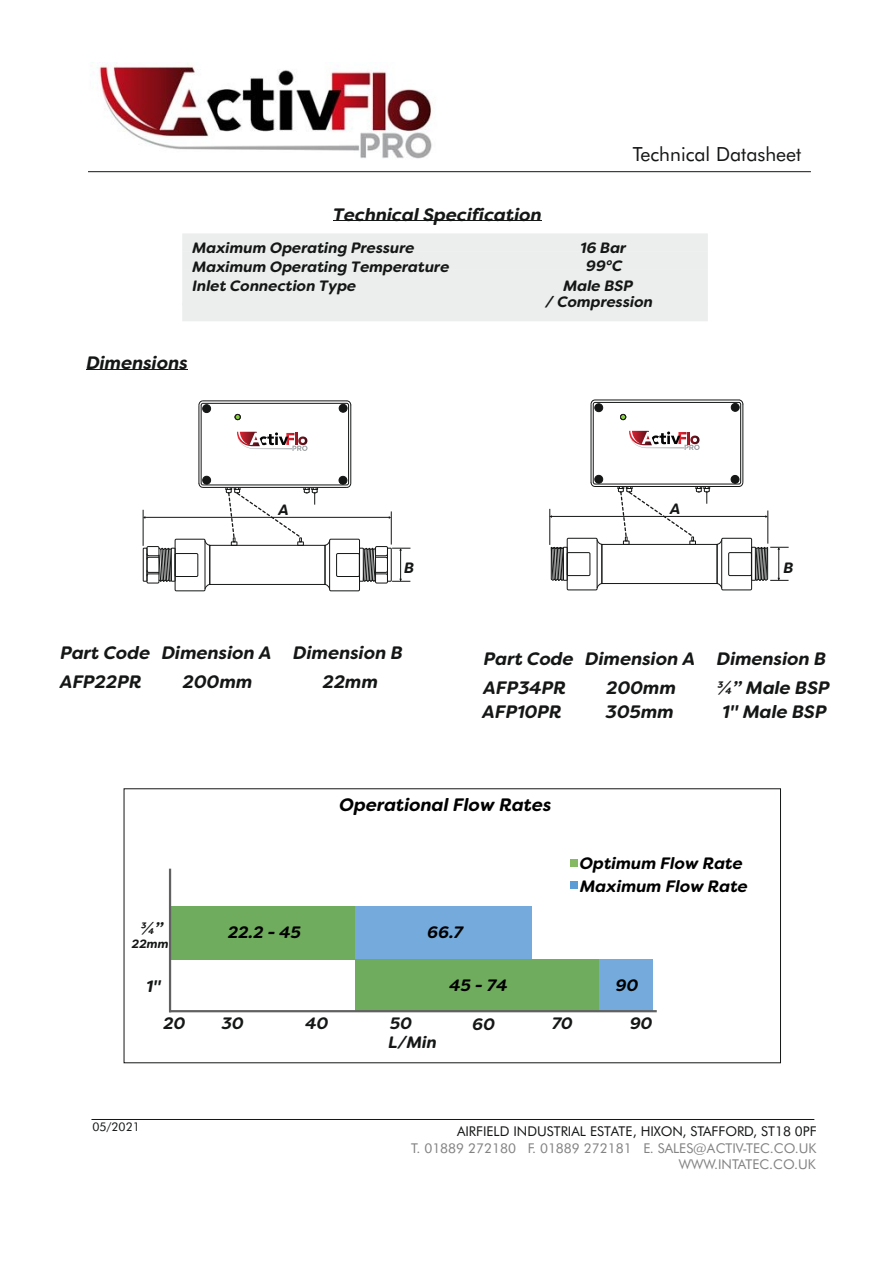
<style>
.page{position:relative;width:893px;height:1263px;background:#fff}
.page>*{position:absolute;margin:0;border:0;box-sizing:border-box;transform-origin:0 0}
.t1{font:19.5px "Futura BT";color:#151616}
.t2{font:italic 700 18px/29.5px "Filson Soft";color:#151616}
.t3{font:italic 700 18px "Filson Soft";color:#000}
.t4{font:italic 700 16.5px/23px "Filson Soft";color:#000}
.t5{font:italic 700 16.5px "Filson Soft";color:#151616}
.t6{font:italic 700 15px/16.4px "Filson Soft";color:#151616;text-align:center}
.t7{font:13.5px/16.6px "Futura BT";color:#818281;text-align:right}
.t8{font:13.5px "Futura BT";color:#151616}
.t9{font:12px "Futura BT";color:#151616}
.t10{font:italic 700 12px "Filson Soft";color:#151616}
</style>
<div class="page">
<hr style="left:88px;top:171px;width:723px;height:1px;background:#151616">
<hr style="left:91px;top:1119px;width:723px;height:1px;background:#151616">
<hr style="left:595px;top:400px;width:144px;height:1px;background:#151616">
<hr style="left:595px;top:486px;width:144px;height:1px;background:#151616">
<hr style="left:591px;top:404px;width:1px;height:79px;background:#151616">
<hr style="left:743px;top:404px;width:1px;height:78px;background:#151616">
<hr style="left:595px;top:484px;width:144px;height:1px;background:#151616">
<hr style="left:740px;top:404px;width:1px;height:78px;background:#151616">
<hr style="left:593px;top:404px;width:1px;height:78px;background:#151616">
<div style="left:731px;top:403px;width:8px;height:8px;background:#151616;border:1px solid #151616;border-radius:50%"></div>
<svg style="left:591px;top:400px;width:11px;height:11px"></svg>
<hr style="left:595px;top:402px;width:144px;height:1px;background:#151616">
<svg style="left:732px;top:400px;width:11px;height:10px"></svg>
<svg style="left:732px;top:476px;width:11px;height:11px"></svg>
<svg style="left:591px;top:476px;width:11px;height:11px"></svg>
<hr style="left:549px;top:509px;width:1px;height:36px;background:#151616">
<hr style="left:768px;top:510px;width:1px;height:34px;background:#151616">
<div style="left:563px;top:547px;width:4px;height:33px;border:1px solid #151616"></div>
<div style="left:567px;top:538px;width:30px;height:52px;border:1px solid #151616"></div>
<div style="left:567px;top:552px;width:23px;height:24px;border:1px solid #151616"></div>
<svg style="left:597px;top:539px;width:5px;height:49px"></svg>
<div style="left:602px;top:544px;width:115px;height:40px;border:1px solid #151616"></div>
<svg style="left:717px;top:540px;width:4px;height:48px"></svg>
<div style="left:751px;top:547px;width:4px;height:33px;border:1px solid #151616"></div>
<div style="left:721px;top:538px;width:31px;height:52px;border:1px solid #151616"></div>
<div style="left:728px;top:552px;width:24px;height:24px;border:1px solid #151616"></div>
<hr style="left:550px;top:516px;width:216px;height:1px;background:#151616">
<svg style="left:618px;top:487px;width:92px;height:58px"></svg>
<svg style="left:629px;top:431px;width:71px;height:19px"></svg>
<svg style="left:551px;top:547px;width:13px;height:34px"></svg>
<hr style="left:551px;top:547px;width:1px;height:32px;background:#151616">
<svg style="left:755px;top:547px;width:34px;height:34px"></svg>
<svg style="left:235px;top:414px;width:5px;height:6px"></svg>
<svg style="left:620px;top:414px;width:6px;height:6px"></svg>
<hr style="left:86px;top:369px;width:102px;height:1px;background:#151616">
<div style="left:355px;top:960px;width:298px;height:51px;background:#74aadc"></div>
<div style="left:171px;top:906px;width:360px;height:54px;background:#74aadc"></div>
<div style="left:355px;top:960px;width:244px;height:51px;background:#70ac5d"></div>
<div style="left:171px;top:906px;width:184px;height:54px;background:#70ac5d"></div>
<hr style="left:169px;top:1010px;width:488px;height:2px;background:#616161">
<hr style="left:169px;top:869px;width:2px;height:143px;background:#616161">
<div style="left:570px;top:859px;width:8px;height:7px;background:#85b962"></div>
<div style="left:571px;top:882px;width:7px;height:7px;background:#5c9cd6"></div>
<hr style="left:203px;top:401px;width:144px;height:1px;background:#151616">
<hr style="left:203px;top:487px;width:144px;height:1px;background:#151616">
<hr style="left:199px;top:405px;width:1px;height:78px;background:#151616">
<hr style="left:351px;top:405px;width:1px;height:78px;background:#151616">
<hr style="left:203px;top:485px;width:144px;height:1px;background:#151616">
<hr style="left:348px;top:405px;width:1px;height:78px;background:#151616">
<hr style="left:201px;top:405px;width:1px;height:78px;background:#151616">
<div style="left:339px;top:404px;width:8px;height:8px;background:#1c1d1d;border:1px solid #151616;border-radius:50%"></div>
<svg style="left:203px;top:404px;width:8px;height:9px"></svg>
<svg style="left:203px;top:476px;width:8px;height:8px"></svg>
<svg style="left:199px;top:401px;width:10px;height:10px"></svg>
<hr style="left:203px;top:403px;width:144px;height:1px;background:#151616">
<svg style="left:340px;top:401px;width:11px;height:10px"></svg>
<svg style="left:340px;top:477px;width:11px;height:11px"></svg>
<svg style="left:199px;top:478px;width:10px;height:10px"></svg>
<hr style="left:143px;top:510px;width:1px;height:36px;background:#151616">
<hr style="left:391px;top:511px;width:1px;height:33px;background:#151616">
<div style="left:143px;top:548px;width:4px;height:33px;border:1px solid #151616"></div>
<div style="left:147px;top:546px;width:12px;height:37px;border:1px solid #151616"></div>
<svg style="left:147px;top:548px;width:25px;height:34px"></svg>
<div style="left:171px;top:548px;width:4px;height:33px;border:1px solid #151616"></div>
<div style="left:175px;top:539px;width:30px;height:52px;border:1px solid #151616"></div>
<div style="left:175px;top:553px;width:23px;height:24px;border:1px solid #151616"></div>
<svg style="left:205px;top:540px;width:5px;height:49px"></svg>
<div style="left:210px;top:545px;width:115px;height:40px;border:1px solid #151616"></div>
<svg style="left:325px;top:541px;width:4px;height:48px"></svg>
<div style="left:359px;top:548px;width:4px;height:33px;border:1px solid #151616"></div>
<div style="left:329px;top:539px;width:31px;height:52px;border:1px solid #151616"></div>
<div style="left:336px;top:553px;width:23px;height:24px;border:1px solid #151616"></div>
<div style="left:375px;top:546px;width:13px;height:37px;border:1px solid #151616"></div>
<hr style="left:144px;top:517px;width:245px;height:1px;background:#151616">
<svg style="left:363px;top:548px;width:47px;height:34px"></svg>
<svg style="left:226px;top:488px;width:92px;height:57px"></svg>
<svg style="left:237px;top:432px;width:71px;height:19px"></svg>
<div style="left:182px;top:251px;width:526px;height:18px;background:#eceded"></div>
<hr style="left:333px;top:221px;width:209px;height:1px;background:#151616">
<div style="left:182px;top:233px;width:526px;height:18px;background:#eceded"></div>
<div style="left:182px;top:269px;width:526px;height:18px;background:#eceded"></div>
<div style="left:182px;top:287px;width:526px;height:18px;background:#eceded"></div>
<div style="left:182px;top:303px;width:526px;height:18px;background:#eceded"></div>
<img style="left:91px;top:62px;width:342px;height:97px">
<p class="t1" style="left:633px;top:146px;width:170px">Technical Datasheet</p>
<p class="t2" style="left:333px;top:201px;width:210px">Technical Specification</p>
<p class="t6" style="left:192px;top:242px;width:224px">Maximum Operating Pressure</p>
<p class="t6" style="left:580px;top:242px;width:47px">16 Bar</p>
<p class="t6" style="left:192px;top:260px;width:259px">Maximum Operating Temperature</p>
<p class="t6" style="left:586px;top:260px;width:38px">99°C</p>
<p class="t6" style="left:192px;top:279px;width:165px">Inlet Connection Type</p>
<p class="t6" style="left:545px;top:279px;width:109px">Male BSP<br>/ Compression</p>
<p class="t2" style="left:86px;top:350px;width:103px">Dimensions</p>
<p class="t6" style="left:279px;top:503px;width:12px">A</p>
<p class="t6" style="left:670px;top:502px;width:12px">A</p>
<p class="t6" style="left:404px;top:561px;width:12px">B</p>
<p class="t6" style="left:783px;top:561px;width:12px">B</p>
<p class="t2" style="left:183px;top:640px;width:221px;text-indent:-123px">Part Code Dimension A Dimension B<br>200mm</p>
<p class="t2" style="left:60px;top:669px;width:83px">AFP22PR</p>
<p class="t2" style="left:323px;top:669px;width:57px">22mm</p>
<p class="t2" style="left:606px;top:645px;width:221px;text-indent:-123px">Part Code Dimension A Dimension B<br>200mm</p>
<p class="t2" style="left:717px;top:675px;width:114px">¾” Male BSP</p>
<p class="t2" style="left:483px;top:675px;width:84px">AFP34PR</p>
<p class="t2" style="left:482px;top:699px;width:81px">AFP10PR</p>
<p class="t2" style="left:606px;top:699px;width:70px">305mm</p>
<p class="t2" style="left:722px;top:698px;width:106px">1" Male BSP</p>
<p class="t5" style="left:141px;top:922px;width:24px">¾”</p>
<p class="t10" style="left:132px;top:939px;width:38px">22mm</p>
<p class="t3" style="left:340px;top:798px;width:214px">Operational Flow Rates</p>
<p class="t4" style="left:228px;top:922px;width:74px">22.2 - 45</p>
<p class="t4" style="left:428px;top:922px;width:37px">66.7</p>
<p class="t5" style="left:146px;top:980px;width:16px">1"</p>
<p class="t4" style="left:450px;top:975px;width:60px">45 - 74</p>
<p class="t4" style="left:580px;top:853px;width:170px">Optimum Flow Rate<br>Maximum Flow Rate</p>
<p class="t4" style="left:616px;top:975px;width:24px">90</p>
<p class="t5" style="left:164px;top:1017px;width:24px">20</p>
<p class="t5" style="left:222px;top:1017px;width:24px">30</p>
<p class="t5" style="left:305px;top:1017px;width:25px">40</p>
<p class="t5" style="left:390px;top:1017px;width:24px">50</p>
<p class="t5" style="left:473px;top:1018px;width:24px">60</p>
<p class="t5" style="left:552px;top:1017px;width:23px">70</p>
<p class="t5" style="left:388px;top:1036px;width:50px">L/Min</p>
<p class="t5" style="left:630px;top:1017px;width:24px">90</p>
<p class="t9" style="left:92px;top:1122px;width:49px">05/2021</p>
<p class="t8" style="left:457px;top:1126px;width:361px">AIRFIELD INDUSTRIAL ESTATE, HIXON, STAFFORD, ST18 0PF</p>
<p class="t7" style="left:411px;top:1141px;width:407px">T. 01889 272180 F. 01889 272181 E. SALES@ACTIV-TEC.CO.UK<br>WWW.INTATEC.CO.UK</p>
</div>
